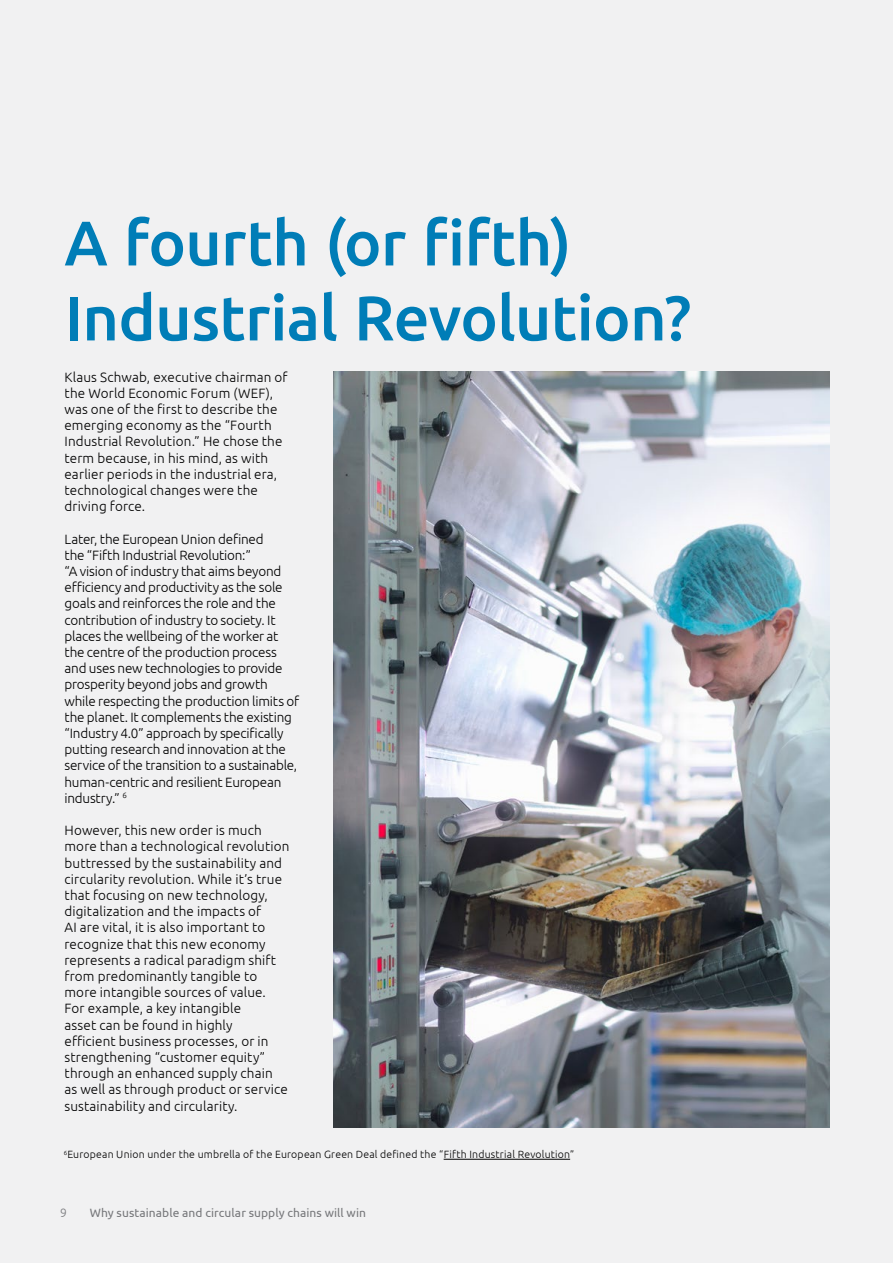
<style>
.page{position:relative;width:893px;height:1263px;background:#f1f1f2}
.page>*{position:absolute;margin:0;border:0;box-sizing:border-box;transform-origin:0 0}
.t1{font:500 63px/75px "Ubuntu";letter-spacing:-.01em;color:#007db7}
.t2{font:300 13.5px/16.2px "Ubuntu";letter-spacing:.005em;color:#000}
.t3{font:300 13.5px/16.2px "Ubuntu";letter-spacing:-.015em;color:#000}
.t4{font:12px "Ubuntu";letter-spacing:.005em;color:#77787b}
.t5{font:300 12px "Ubuntu";color:#77787b}
.t6{font:300 10.5px "Ubuntu";letter-spacing:.02em;color:#000}
</style>
<div class="page">
<img style="left:334px;top:372px;width:495px;height:756px">
<hr style="left:444px;top:1159px;width:126px;height:1px;background:#000">
<h1 class="t1" style="left:65px;top:203px;width:628px">A fourth (or fifth)<br>Industrial Revolution?</h1>
<p class="t2" style="left:65px;top:368px;width:225px">Klaus Schwab, executive chairman of the World Economic Forum (WEF), was one of the first to describe the emerging economy as the “Fourth<br>Industrial Revolution.” He chose the term because, in his mind, as with earlier periods in the industrial era, technological changes were the driving force.</p>
<p class="t3" style="left:65px;top:530px;width:236px">Later, the European Union defined<br>the “Fifth Industrial Revolution:”<br>“A vision of industry that aims beyond efficiency and productivity as the sole goals and reinforces the role and the contribution of industry to society. It places the wellbeing of the worker at the centre of the production process and uses new technologies to provide prosperity beyond jobs and growth while respecting the production limits of the planet. It complements the existing “Industry 4.0” approach by specifically putting research and innovation at the service of the transition to a sustainable, human-centric and resilient European industry.” <sup>6</sup></p>
<p class="t2" style="left:65px;top:822px;width:227px">However, this new order is much more than a technological revolution buttressed by the sustainability and circularity revolution. While it’s true that focusing on new technology, digitalization and the impacts of<br>AI are vital, it is also important to recognize that this new economy represents a radical paradigm shift from predominantly tangible to more intangible sources of value.<br>For example, a key intangible<br>asset can be found in highly<br>efficient business processes, or in strengthening “customer equity” through an enhanced supply chain<br>as well as through product or service sustainability and circularity.</p>
<p class="t6" style="left:64px;top:1148px;width:512px"><sup>6</sup>European Union under the umbrella of the European Green Deal defined the “Fifth Industrial Revolution”</p>
<p class="t5" style="left:60px;top:1205px;width:8px">9</p>
<p class="t4" style="left:90px;top:1205px;width:278px">Why sustainable and circular supply chains will win</p>
</div>
